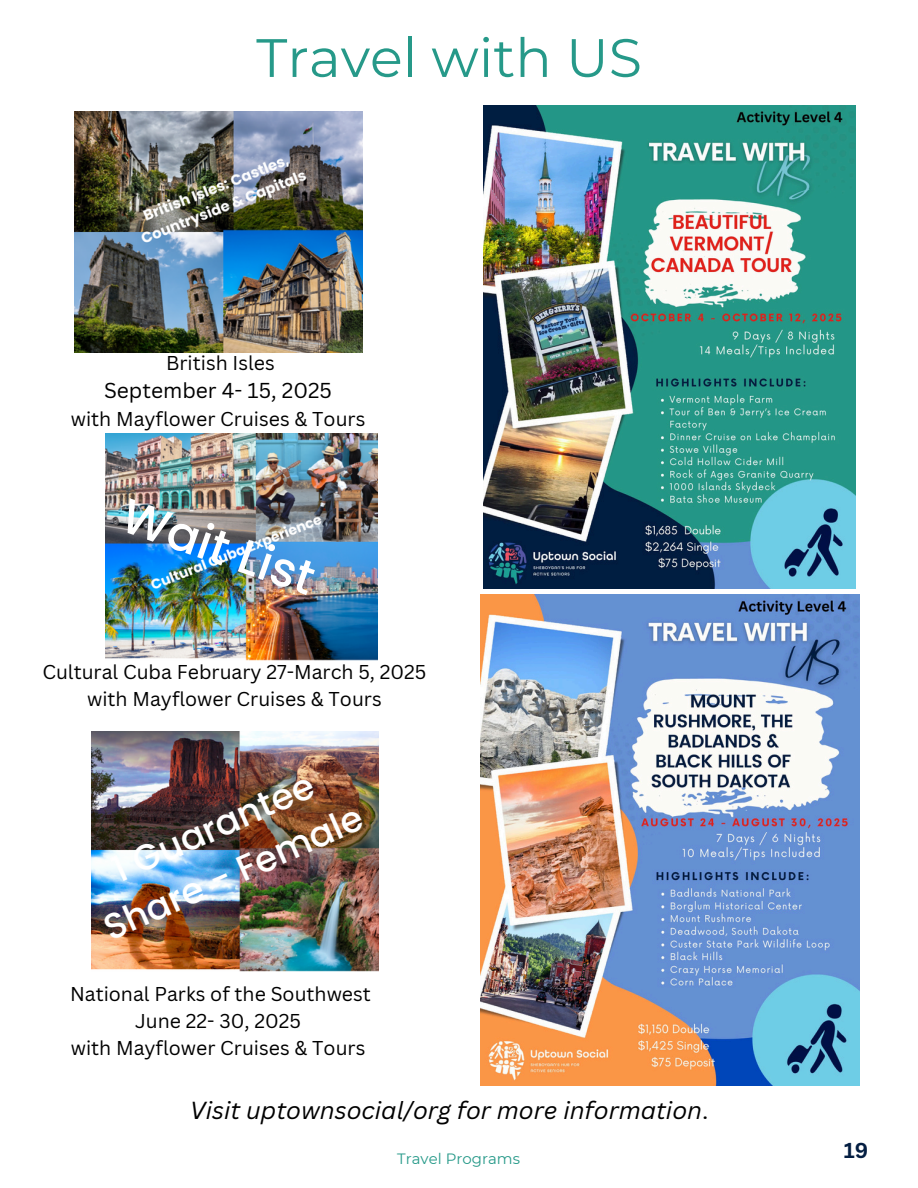
<style>
.page{position:relative;width:918px;height:1188px;background:#fff}
.page>*{position:absolute;margin:0;border:0;box-sizing:border-box;transform-origin:0 0}
.t1{font:54px "Montserrat";color:#269989}
.t2{font:500 48px "Poppins";color:#fff}
.t3{font:500 36px/49.5px "Poppins";color:#fff;text-align:center}
.t4{font:italic 24px "Canva Sans";color:#000}
.t5{font:21px "Canva Sans";color:#000}
.t6{font:700 21px "Canva Sans";color:#041e42}
.t7{font:19.5px/27px "Canva Sans";color:#000;text-align:center}
.t8{font:14.85px "Montserrat";color:#269989}
.s1{font-style:normal}
</style>
<div class="page">
<img style="left:105px;top:434px;width:272px;height:227px">
<img style="left:74px;top:112px;width:288px;height:240px">
<img style="left:92px;top:731px;width:287px;height:241px">
<img style="left:483px;top:105px;width:373px;height:483px">
<img style="left:480px;top:594px;width:379px;height:492px">
<h5 class="t1" style="left:256px;top:25px;width:387px">Travel with US</h5>
<h3 class="t7" style="left:166px;top:349px;width:110px">British Isles</h3>
<h3 class="t5" style="left:104px;top:376px;width:229px">September 4- 15, 2025</h3>
<h3 class="t7" style="left:71px;top:405px;width:296px">with Mayflower Cruises &amp; Tours</h3>
<p class="t2" style="left:134px;top:482px;width:202px;rotate:19deg">Wait List</p>
<p class="t7" style="left:42px;top:658px;width:386px">Cultural Cuba February 27-March 5, 2025 with Mayflower Cruises &amp; Tours</p>
<p class="t3" style="left:75px;top:862px;width:281px;rotate:-24deg">1 Guarantee<br>Share - Female</p>
<h4 class="t7" style="left:70px;top:980px;width:302px">National Parks of the Southwest<br>June 22- 30, 2025<br>with Mayflower Cruises &amp; Tours</h4>
<h5 class="t4" style="left:190px;top:1093px;width:520px">Visit uptownsocial/org for more information<span class="s1">.</span></h5>
<p class="t8" style="left:397px;top:1150px;width:124px">Travel Programs</p>
<h2 class="t6" style="left:844px;top:1135px;width:26px">19</h2>
</div>
